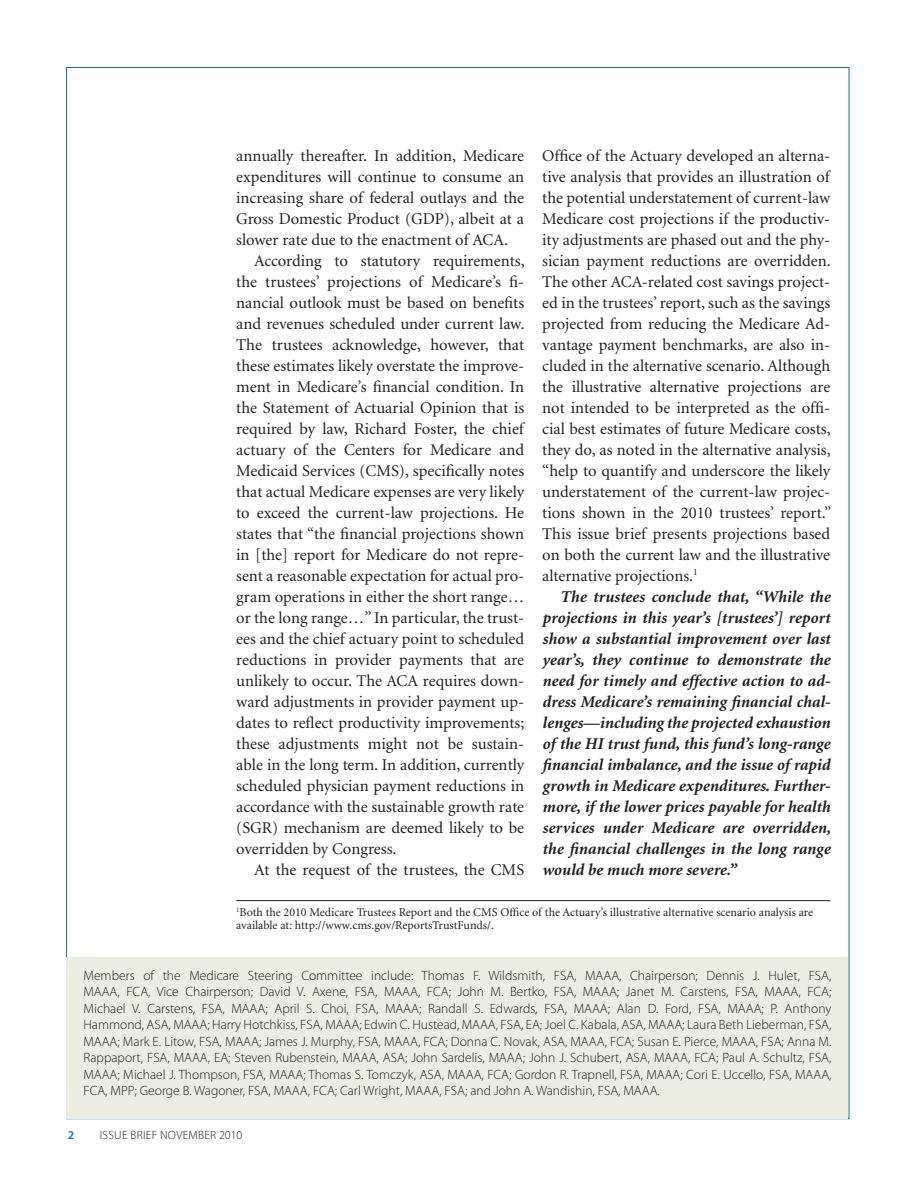
<style>
.page{position:relative;width:918px;height:1188px;background:#fff}
.page>*{position:absolute;margin:0;border:0;box-sizing:border-box;transform-origin:0 0}
.t1{font:16.5px/21px "Minion";color:#231f20;text-align:justify}
.t2{font:italic 700 16.5px/21px "Minion";color:#231f20;text-align:justify}
.t3{font:300 13.5px/16.5px "Myriad Pro";color:#231f20;text-align:justify}
.t4{font:12px/13.5px "Minion";color:#231f20}
.t5{font:300 12px "Myriad Pro";letter-spacing:.02em;color:#231f20}
.t6{font:600 12px "Myriad Pro";color:#1170ab}
</style>
<div class="page">
<div style="left:67px;top:957px;width:781px;height:161px;background:#ecede2"></div>
<hr style="left:236px;top:900px;width:594px;height:1px;background:#231f20">
<p class="t1" style="left:236px;top:146px;width:289px">annually thereafter. In addition, Medicare</p>
<p class="t1" style="left:236px;top:167px;width:289px">expenditures will continue to consume an</p>
<p class="t1" style="left:236px;top:188px;width:290px">increasing share of federal outlays and the</p>
<p class="t1" style="left:236px;top:209px;width:289px">Gross Domestic Product (GDP), albeit at a</p>
<p class="t1" style="left:236px;top:230px;width:273px">slower rate due to the enactment of ACA.</p>
<p class="t1" style="left:254px;top:251px;width:272px">According to statutory requirements,</p>
<p class="t1" style="left:236px;top:272px;width:290px">the trustees’ projections of Medicare’s fi-</p>
<p class="t1" style="left:236px;top:293px;width:290px">nancial outlook must be based on benefits</p>
<p class="t1" style="left:236px;top:314px;width:290px">and revenues scheduled under current law.</p>
<p class="t1" style="left:236px;top:335px;width:289px">The trustees acknowledge, however, that</p>
<p class="t1" style="left:236px;top:356px;width:289px">these estimates likely overstate the improve-</p>
<p class="t1" style="left:236px;top:377px;width:289px">ment in Medicare’s financial condition. In</p>
<p class="t1" style="left:236px;top:398px;width:290px">the Statement of Actuarial Opinion that is</p>
<p class="t1" style="left:236px;top:419px;width:289px">required by law, Richard Foster, the chief</p>
<p class="t1" style="left:236px;top:440px;width:289px">actuary of the Centers for Medicare and</p>
<p class="t1" style="left:236px;top:461px;width:290px">Medicaid Services (CMS), specifically notes</p>
<p class="t1" style="left:236px;top:482px;width:289px">that actual Medicare expenses are very likely</p>
<p class="t1" style="left:236px;top:503px;width:289px">to exceed the current-law projections. He</p>
<p class="t1" style="left:236px;top:524px;width:290px">states that “the financial projections shown</p>
<p class="t1" style="left:236px;top:545px;width:289px">in [the] report for Medicare do not repre-</p>
<p class="t1" style="left:236px;top:566px;width:290px">sent a reasonable expectation for actual pro-</p>
<p class="t1" style="left:236px;top:587px;width:289px">gram operations in either the short range…</p>
<p class="t1" style="left:236px;top:608px;width:290px">or the long range…” In particular, the trust-</p>
<p class="t1" style="left:236px;top:629px;width:290px">ees and the chief actuary point to scheduled</p>
<p class="t1" style="left:236px;top:650px;width:289px">reductions in provider payments that are</p>
<p class="t1" style="left:236px;top:671px;width:290px">unlikely to occur. The ACA requires down-</p>
<p class="t1" style="left:236px;top:692px;width:290px">ward adjustments in provider payment up-</p>
<p class="t1" style="left:236px;top:713px;width:290px">dates to reflect productivity improvements;</p>
<p class="t1" style="left:236px;top:734px;width:289px">these adjustments might not be sustain-</p>
<p class="t1" style="left:236px;top:755px;width:290px">able in the long term. In addition, currently</p>
<p class="t1" style="left:236px;top:776px;width:289px">scheduled physician payment reductions in</p>
<p class="t1" style="left:236px;top:797px;width:290px">accordance with the sustainable growth rate</p>
<p class="t1" style="left:236px;top:818px;width:290px">(SGR) mechanism are deemed likely to be</p>
<p class="t1" style="left:236px;top:839px;width:162px">overridden by Congress.</p>
<p class="t1" style="left:254px;top:860px;width:271px">At the request of the trustees, the CMS</p>
<p class="t1" style="left:542px;top:146px;width:290px">Office of the Actuary developed an alterna&shy;tive analysis that provides an illustration of the potential understatement of current-law Medicare cost projections if the productiv&shy;ity adjustments are phased out and the phy&shy;sician payment reductions are overridden.<br>The other ACA-related cost savings project&shy;ed in the trustees’ report, such as the savings projected from reducing the Medicare Ad&shy;vantage payment benchmarks, are also in&shy;cluded in the alternative scenario. Although the illustrative alternative projections are not intended to be interpreted as the offi&shy;cial best estimates of future Medicare costs, they do, as noted in the alternative analysis, “help to quantify and underscore the likely understatement of the current-law projec&shy;tions shown in the 2010 trustees’ report.” This issue brief presents projections based on both the current law and the illustrative alternative projections.<sup>1</sup></p>
<p class="t2" style="left:542px;top:587px;width:290px;text-indent:18px">The trustees conclude that, “While the projections in this year’s [trustees’] report show a substantial improvement over last year’s, they continue to demonstrate the need for timely and effective action to ad&shy;dress Medicare’s remaining financial chal&shy;lenges—including the projected exhaustion of the HI trust fund, this fund’s long-range financial imbalance, and the issue of rapid growth in Medicare expenditures. Further&shy;more, if the lower prices payable for health services under Medicare are overridden, the financial challenges in the long range would be much more severe.”</p>
<p class="t4" style="left:236px;top:906px;width:579px"><sup>1</sup>Both the 2010 Medicare Trustees Report and the CMS Office of the Actuary’s illustrative alternative scenario analysis are available at: http://www.cms.gov/ReportsTrustFunds/.</p>
<p class="t3" style="left:83px;top:967px;width:750px">Members of the Medicare Steering Committee include: Thomas F. Wildsmith, FSA, MAAA, Chairperson; Dennis J. Hulet, FSA, MAAA, FCA, Vice Chairperson; David V. Axene, FSA, MAAA, FCA; John M. Bertko, FSA, MAAA; Janet M. Carstens, FSA, MAAA, FCA; Michael V. Carstens, FSA, MAAA; April S. Choi, FSA, MAAA; Randall S. Edwards, FSA, MAAA; Alan D. Ford, FSA, MAAA; P. Anthony Hammond, ASA, MAAA; Harry Hotchkiss, FSA, MAAA; Edwin C. Hustead, MAAA, FSA, EA; Joel C. Kabala, ASA, MAAA; Laura Beth Lieberman, FSA, MAAA; Mark E. Litow, FSA, MAAA; James J. Murphy, FSA, MAAA, FCA; Donna C. Novak, ASA, MAAA, FCA; Susan E. Pierce, MAAA, FSA; Anna M.<br>Rappaport, FSA, MAAA, EA; Steven Rubenstein, MAAA, ASA; John Sardelis, MAAA; John J. Schubert, ASA, MAAA, FCA; Paul A. Schultz, FSA, MAAA; Michael J. Thompson, FSA, MAAA; Thomas S. Tomczyk, ASA, MAAA, FCA; Gordon R. Trapnell, FSA, MAAA; Cori E. Uccello, FSA, MAAA, FCA, MPP; George B. Wagoner, FSA, MAAA, FCA; Carl Wright, MAAA, FSA; and John A. Wandishin, FSA, MAAA.</p>
<p class="t6" style="left:68px;top:1128px;width:8px">2</p>
<p class="t5" style="left:100px;top:1129px;width:10px">Issue</p>
<p class="t5" style="left:130px;top:1129px;width:7px">Brief</p>
<p class="t5" style="left:160px;top:1129px;width:84px">NOVEMBER 2010</p>
</div>
